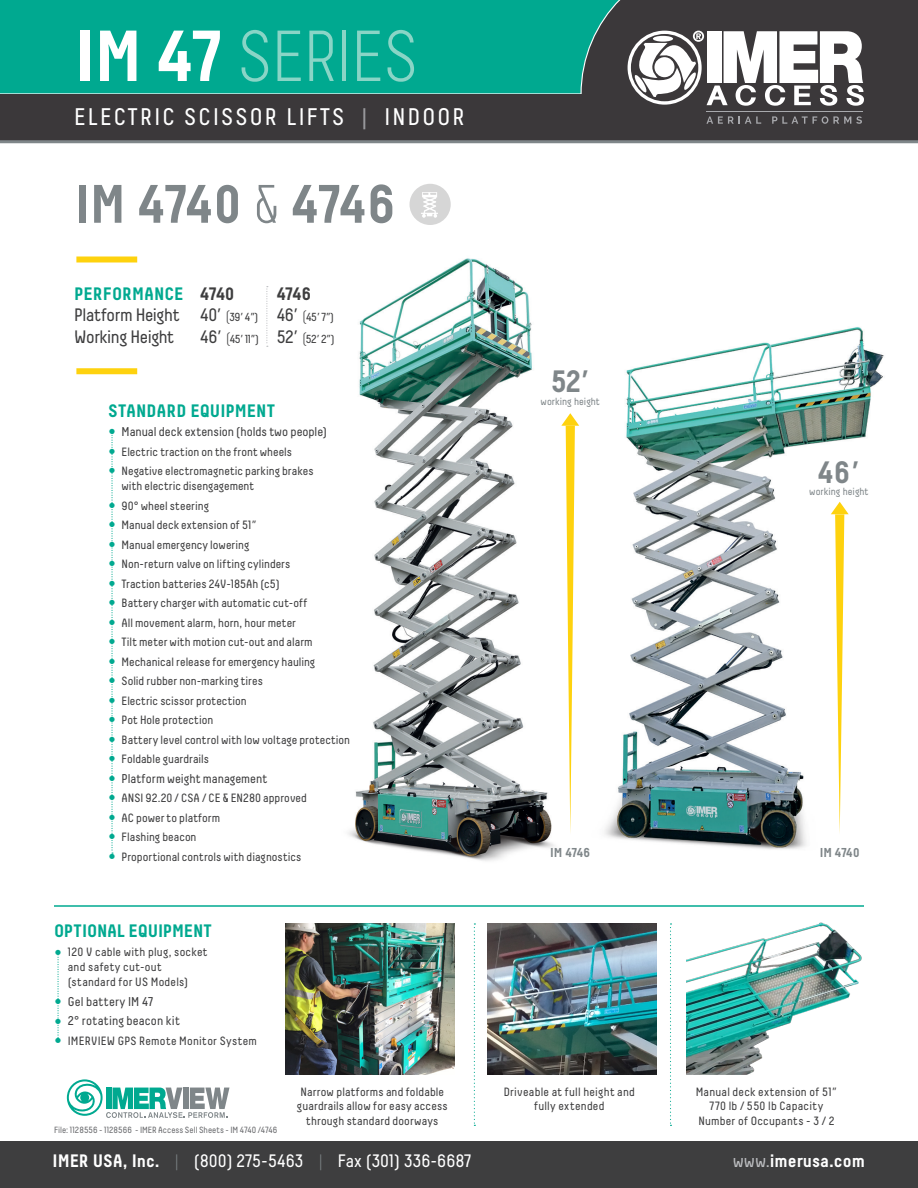
<style>
.page{position:relative;width:918px;height:1188px;background:#fff}
.page>*{position:absolute;margin:0;border:0;box-sizing:border-box;transform-origin:0 0}
.t1{font:300 72px "Decima";letter-spacing:-.01em;color:#89d5c6}
.t2{font:700 54px "Decima";letter-spacing:-.025em;color:#7f8689}
.t3{font:700 30.9px "Decima";color:#7f8689}
.t4{font:24px "Decima";letter-spacing:.09em;color:#fff}
.t5{font:700 18px "Decima";letter-spacing:-.005em;color:#00a990}
.t6{font:18px "Decima";letter-spacing:-.025em;color:#3e3e3f}
.t7{font:18px "Decima";color:#fff}
.t8{font:700 18px "Decima";color:#fff}
.t9{font:700 18px "Decima";color:#3e3e3f}
.t10{font:700 12.9px "Decima";letter-spacing:-.01em;color:#7f8689}
.t11{font:12.75px "Decima";color:#3e3e3f}
.t12{font:12px/14.4px "Decima";letter-spacing:.01em;color:#3e3e3f}
.t13{font:12px "Decima";letter-spacing:.03em;color:#3e3e3f}
.t14{font:11.7px "Decima";color:#3e3e3f}
.t15{font:10.35px "Decima";color:#7f8689}
.t16{font:9px "Decima";letter-spacing:.005em;color:#6c6d70}
.s1{font-weight:700;color:#fff}
.s2{color:#9a9a9d}
.s3{font-weight:300}
.s4{color:#3e3e3f}
.s5{font-weight:300;font-size:15px}
.s6{font-size:11.7px}
.s7{font-size:18px}
.s8{font-weight:300;font-size:18px;color:#00a990}
.s9{font-weight:700}
.s10{font-weight:300;color:#7f8689}
.s11{font-weight:400;color:#bcbdc0}
</style>
<div class="page">
<div style="left:0;top:0;width:580px;height:93px;background:#00a990"></div>
<svg style="left:580px;top:0;width:31px;height:94px;background:#2a6b62"></svg>
<div style="left:0;top:94px;width:630px;height:48px;background:#3b383a"></div>
<svg style="left:611px;top:0;width:307px;height:140px"></svg>
<hr style="left:0;top:140px;width:918px;height:3px;background:#7f8689">
<div style="left:0;top:1141px;width:918px;height:47px;background:#3e3e3f"></div>
<img style="left:604px;top:327px;width:280px;height:522px">
<svg style="left:831px;top:502px;width:18px;height:332px"></svg>
<img style="left:348px;top:258px;width:206px;height:603px">
<svg style="left:561px;top:413px;width:18px;height:420px"></svg>
<div style="left:76px;top:256px;width:61px;height:6px;background:#fed20e"></div>
<img style="left:410px;top:184px;width:41px;height:41px;border-radius:21px">
<img style="left:686px;top:922px;width:176px;height:153px">
<img style="left:488px;top:923px;width:168px;height:152px">
<svg style="left:474px;top:923px;width:1px;height:203px"></svg>
<svg style="left:670px;top:923px;width:2px;height:203px"></svg>
<hr style="left:54px;top:905px;width:810px;height:2px;background:#00a990">
<img style="left:286px;top:923px;width:169px;height:152px">
<div style="left:76px;top:368px;width:61px;height:6px;background:#fed20e"></div>
<svg style="left:57px;top:953px;width:2px;height:87px"></svg>
<svg style="left:67px;top:1079px;width:163px;height:39px"></svg>
<svg style="left:111px;top:432px;width:2px;height:422px"></svg>
<svg style="left:266px;top:286px;width:2px;height:61px"></svg>
<p class="t1" style="left:74px;top:16px;width:346px"><span class="s1">IM 47</span> SERIES</p>
<p class="t4" style="left:74px;top:103px;width:392px">ELECTRIC SCISSOR LIFTS <span class="s2">|</span> INDOOR</p>
<p class="t2" style="left:74px;top:172px;width:323px">IM 4740 <span class="s3">&amp;</span> 4746</p>
<p class="t5" style="left:74px;top:283px;width:162px">PERFORMANCE <span class="s4">4740</span></p>
<p class="t9" style="left:277px;top:283px;width:36px">4746</p>
<p class="t6" style="left:74px;top:305px;width:261px">Platform Height 40’ <span class="s5">(</span><span class="s6">39’ 4”)</span> 46’ <span class="s5">(</span><span class="s6">45’ 7”)</span></p>
<p class="t6" style="left:74px;top:326px;width:102px">Working Height</p>
<p class="t14" style="left:200px;top:332px;width:136px"><span class="s7">46’</span> <span class="s5">(</span>45’ 11”) <span class="s7">52’</span> <span class="s5">(</span>52’ 2”)</p>
<p class="t5" style="left:108px;top:400px;width:169px">STANDARD EQUIPMENT</p>
<p class="t11" style="left:108px;top:425px;width:220px"><span class="s8">•</span> Manual deck extension (holds two people)</p>
<p class="t12" style="left:108px;top:444px;width:186px"><span class="s8">•</span> Electric traction on the front wheels</p>
<p class="t12" style="left:108px;top:464px;width:207px"><span class="s8">•</span> Negative electromagnetic parking brakes</p>
<p class="t12" style="left:122px;top:479px;width:134px">with electric disengagement</p>
<p class="t12" style="left:108px;top:498px;width:103px"><span class="s8">•</span> 90° wheel steering</p>
<p class="t12" style="left:108px;top:518px;width:150px"><span class="s8">•</span> Manual deck extension of 51”</p>
<p class="t12" style="left:108px;top:537px;width:143px"><span class="s8">•</span> Manual emergency lowering</p>
<p class="t12" style="left:108px;top:557px;width:184px"><span class="s8">•</span> Non-return valve on lifting cylinders</p>
<p class="t12" style="left:108px;top:576px;width:173px"><span class="s8">•</span> Traction batteries 24V-185Ah (c5)</p>
<p class="t12" style="left:108px;top:596px;width:201px"><span class="s8">•</span> Battery charger with automatic cut-off</p>
<p class="t12" style="left:108px;top:615px;width:190px"><span class="s8">•</span> All movement alarm, horn, hour meter</p>
<p class="t12" style="left:108px;top:635px;width:206px"><span class="s8">•</span> Tilt meter with motion cut-out and alarm</p>
<p class="t12" style="left:108px;top:654px;width:209px"><span class="s8">•</span> Mechanical release for emergency hauling</p>
<p class="t12" style="left:108px;top:674px;width:157px"><span class="s8">•</span> Solid rubber non-marking tires</p>
<p class="t12" style="left:108px;top:693px;width:140px"><span class="s8">•</span> Electric scissor protection</p>
<p class="t12" style="left:108px;top:713px;width:107px"><span class="s8">•</span> Pot Hole protection</p>
<p class="t12" style="left:108px;top:732px;width:244px"><span class="s8">•</span> Battery level control with low voltage protection</p>
<p class="t12" style="left:108px;top:752px;width:102px"><span class="s8">•</span> Foldable guardrails</p>
<p class="t11" style="left:108px;top:771px;width:161px"><span class="s8">•</span> Platform weight management</p>
<p class="t12" style="left:108px;top:791px;width:200px"><span class="s8">•</span> ANSI 92.20 / CSA / CE &amp; EN280 approved</p>
<p class="t12" style="left:108px;top:810px;width:114px"><span class="s8">•</span> AC power to platform</p>
<p class="t12" style="left:108px;top:830px;width:90px"><span class="s8">•</span> Flashing beacon</p>
<p class="t12" style="left:108px;top:849px;width:195px"><span class="s8">•</span> Proportional controls with diagnostics</p>
<p class="t5" style="left:54px;top:920px;width:159px">OPTIONAL EQUIPMENT</p>
<p class="t12" style="left:54px;top:945px;width:155px"><span class="s8">•</span> 120 V cable with plug, socket</p>
<p class="t13" style="left:68px;top:961px;width:95px">and safety cut-out</p>
<p class="t12" style="left:68px;top:975px;width:122px">(standard for US Models)</p>
<p class="t11" style="left:54px;top:994px;width:101px"><span class="s8">•</span> Gel battery IM 47</p>
<p class="t11" style="left:54px;top:1014px;width:128px"><span class="s8">•</span> 2° rotating beacon kit</p>
<p class="t12" style="left:54px;top:1034px;width:204px"><span class="s8">•</span> IMERVIEW GPS Remote Monitor System</p>
<p class="t3" style="left:551px;top:363px;width:40px">52’</p>
<p class="t15" style="left:541px;top:395px;width:61px">working height</p>
<p class="t10" style="left:550px;top:844px;width:42px">IM 4746</p>
<p class="t3" style="left:818px;top:454px;width:44px">46’</p>
<p class="t15" style="left:809px;top:486px;width:61px">working height</p>
<p class="t10" style="left:820px;top:844px;width:42px">IM 4740</p>
<p class="t12" style="left:297px;top:1084px;width:152px">Narrow platforms and foldable guardrails allow for easy access</p>
<p class="t12" style="left:306px;top:1113px;width:134px">through standard doorways</p>
<p class="t12" style="left:504px;top:1084px;width:133px">Driveable at full height and</p>
<p class="t12" style="left:534px;top:1099px;width:72px">fully extended</p>
<p class="t12" style="left:696px;top:1084px;width:143px">Manual deck extension of 51”</p>
<p class="t12" style="left:709px;top:1099px;width:115px">770 lb / 550 lb Capacity</p>
<p class="t12" style="left:698px;top:1113px;width:138px">Number of Occupants - 3 / 2</p>
<p class="t16" style="left:54px;top:1125px;width:225px">File: 1128556 - 1128566 - IMER Access Sell Sheets - IM 4740 /4746</p>
<p class="t7" style="left:52px;top:1150px;width:420px"><span class="s9">IMER USA, Inc.</span> <span class="s10">|</span> (800) 275-5463 <span class="s10">|</span> Fax (301) 336-6687</p>
<p class="t8" style="left:733px;top:1150px;width:134px"><span class="s11">www.</span>imerusa.com</p>
</div>
